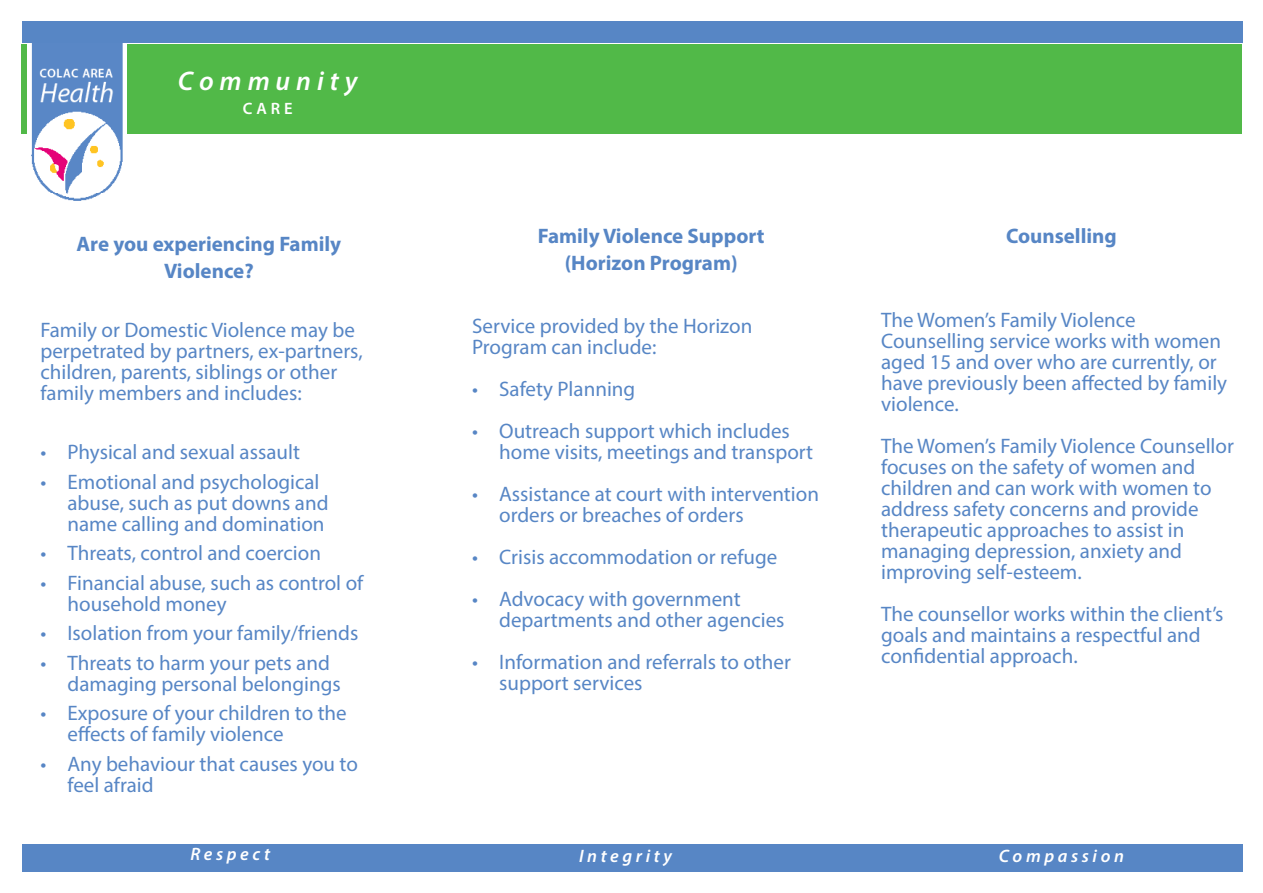
<style>
.page{position:relative;width:1263px;height:893px;background:#fff}
.page>*{position:absolute;margin:0;border:0;box-sizing:border-box;transform-origin:0 0}
.t1{font:italic 600 27px "Myriad Pro";letter-spacing:.22em;color:#fff}
.t2{font:21px/21px "Myriad Pro";color:#5786c5}
.t3{font:700 21px/27px "Myriad Pro";color:#5786c5;text-align:center}
.t4{font:italic 600 18px "Myriad Pro";letter-spacing:.2em;color:#fff}
.t5{font:600 16.5px "Myriad Pro";color:#fff}
</style>
<div class="page">
<div style="left:22px;top:844px;width:1220px;height:28px;background:#5786c5"></div>
<div style="left:21px;top:44px;width:1221px;height:90px;background:#51b948"></div>
<div style="left:22px;top:21px;width:1220px;height:22px;background:#5786c5"></div>
<img style="left:28px;top:44px;width:98px;height:157px">
<p class="t1" style="left:178px;top:63px;width:181px">Community</p>
<p class="t5" style="left:243px;top:98px;width:52px">CARE</p>
<p class="t3" style="left:77px;top:230px;width:266px">Are you experiencing Family<br>Violence?</p>
<p class="t2" style="left:41px;top:319px;width:324px">Family or Domestic Violence may be perpetrated by partners, ex-partners, children, parents, siblings or other family members and includes:</p>
<p class="t2" style="left:41px;top:441px;width:261px">• Physical and sexual assault</p>
<p class="t2" style="left:68px;top:471px;width:262px;text-indent:-27px">• Emotional and psychological abuse, such as put downs and name calling and domination</p>
<p class="t2" style="left:41px;top:542px;width:282px">• Threats, control and coercion</p>
<p class="t2" style="left:68px;top:572px;width:297px;text-indent:-27px">• Financial abuse, such as control of household money</p>
<p class="t2" style="left:41px;top:622px;width:319px">• Isolation from your family/friends</p>
<p class="t2" style="left:68px;top:652px;width:275px;text-indent:-27px">• Threats to harm your pets and damaging personal belongings</p>
<p class="t2" style="left:68px;top:702px;width:281px;text-indent:-27px">• Exposure of your children to the effects of family violence</p>
<p class="t2" style="left:68px;top:753px;width:292px;text-indent:-27px">• Any behaviour that causes you to feel afraid</p>
<p class="t3" style="left:538px;top:221px;width:228px">Family Violence Support</p>
<p class="t3" style="left:565px;top:248px;width:174px">(Horizon Program)</p>
<p class="t2" style="left:472px;top:315px;width:282px">Service provided by the Horizon<br>Program can include:</p>
<p class="t2" style="left:472px;top:378px;width:165px">• Safety Planning</p>
<p class="t2" style="left:499px;top:420px;width:316px;text-indent:-27px">• Outreach support which includes home visits, meetings and transport</p>
<p class="t2" style="left:499px;top:483px;width:321px;text-indent:-27px">• Assistance at court with intervention orders or breaches of orders</p>
<p class="t2" style="left:472px;top:546px;width:307px">• Crisis accommodation or refuge</p>
<p class="t2" style="left:499px;top:588px;width:287px;text-indent:-27px">• Advocacy with government departments and other agencies</p>
<p class="t2" style="left:499px;top:651px;width:293px;text-indent:-27px">• Information and referrals to other support services</p>
<p class="t3" style="left:1006px;top:221px;width:112px">Counselling</p>
<p class="t2" style="left:881px;top:309px;width:348px">The Women’s Family Violence<br>Counselling service works with women aged 15 and over who are currently, or have previously been affected by family violence.</p>
<p class="t2" style="left:881px;top:435px;width:354px">The Women’s Family Violence Counsellor focuses on the safety of women and children and can work with women to address safety concerns and provide therapeutic approaches to assist in managing depression, anxiety and improving self-esteem.</p>
<p class="t2" style="left:881px;top:603px;width:344px">The counsellor works within the client’s goals and maintains a respectful and confidential approach.</p>
<p class="t4" style="left:190px;top:842px;width:81px">Respect</p>
<p class="t4" style="left:579px;top:844px;width:95px">Integrity</p>
<p class="t4" style="left:999px;top:844px;width:127px">Compassion</p>
</div>
